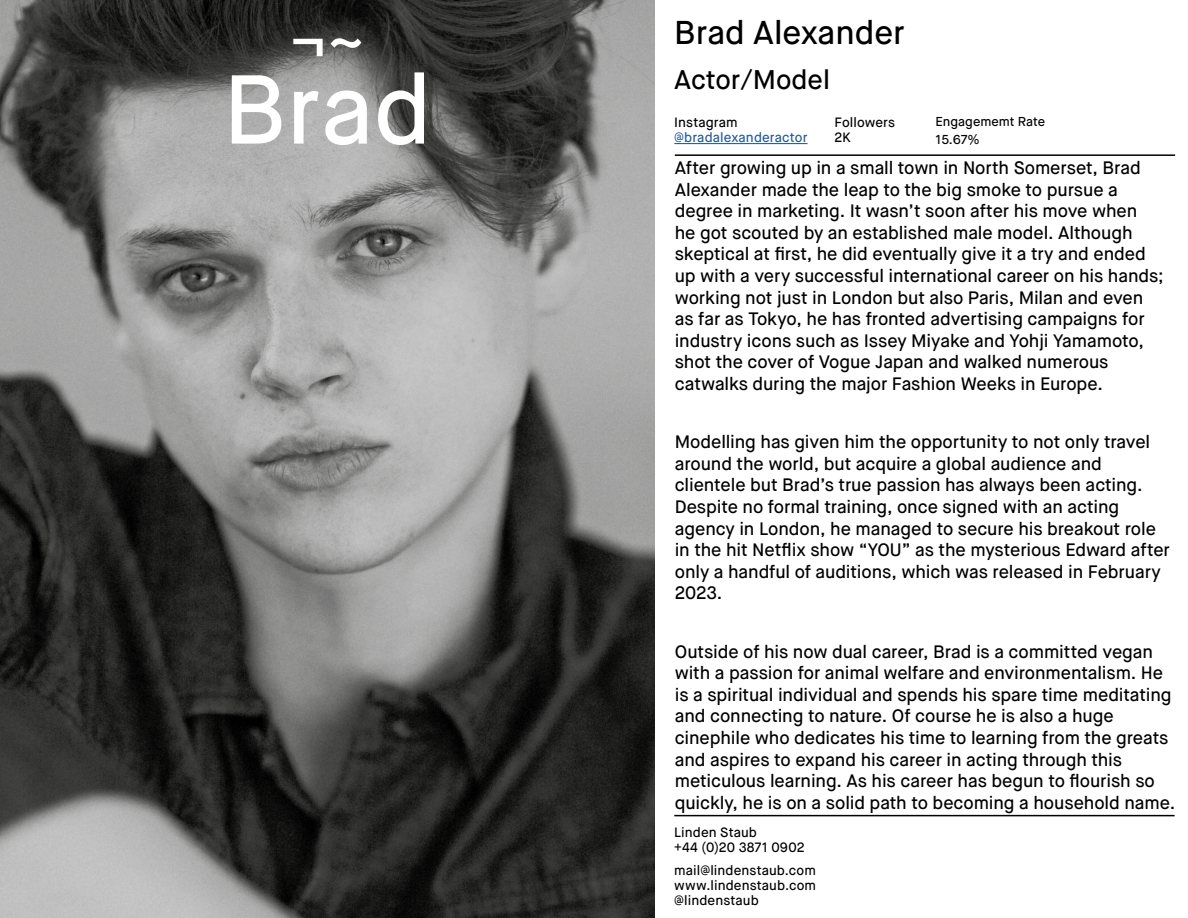
<style>
.page{position:relative;width:1188px;height:918px;background:#fff}
.page>*{position:absolute;margin:0;border:0;box-sizing:border-box;transform-origin:0 0}
.Maison_Neue_65_pt{font:500 97.5px "Maison Neue";color:#fff}
.t1{font:500 33px "Maison Neue";color:#000}
.t2{font:500 27px "Maison Neue";color:#000}
.Maison_Neue_9_pt{font:500 18px/21.6px "Maison Neue";letter-spacing:-.005em;color:#000}
.Maison_Neue_9_pt-2{font:500 13.5px/15px "Maison Neue";letter-spacing:.005em;color:#000}
.Maison_Neue_9_pt-3{font:500 13.5px/15px "Maison Neue";letter-spacing:.005em;color:#275b9b}
.t3{font:500 12.9px "Maison Neue";color:#000}
.s1{color:#000}
</style>
<div class="page">
<img style="left:0;top:0;width:655px;height:918px">
<svg style="left:293px;top:38px;width:68px;height:18px"></svg>
<hr style="left:675px;top:154px;width:500px;height:2px;background:#000">
<hr style="left:674px;top:815px;width:501px;height:1px;background:#000">
<hr style="left:674px;top:143px;width:134px;height:1px;background:#275b9b">
<p class="t1" style="left:674px;top:12px;width:232px">Brad Alexander</p>
<p class="Maison_Neue_65_pt" style="left:223px;top:48px;width:210px">Brad</p>
<p class="t2" style="left:674px;top:63px;width:157px">Actor/Model</p>
<p class="Maison_Neue_9_pt-3" style="left:674px;top:115px;width:135px"><span class="s1">Instagram </span>@bradalexanderactor</p>
<p class="Maison_Neue_9_pt-2" style="left:834px;top:115px;width:62px">Followers<br>2K</p>
<p class="t3" style="left:935px;top:113px;width:111px">Engagememt Rate</p>
<p class="t3" style="left:935px;top:131px;width:46px">15.67%</p>
<p class="Maison_Neue_9_pt" style="left:675px;top:157px;width:490px">After growing up in a small town in North Somerset, Brad Alexander made the leap to the big smoke to pursue a degree in marketing. It wasn’t soon after his move when<br>he got scouted by an established male model. Although skeptical at first, he did eventually give it a try and ended up with a very successful international career on his hands; working not just in London but also Paris, Milan and even as far as Tokyo, he has fronted advertising campaigns for industry icons such as Issey Miyake and Yohji Yamamoto, shot the cover of Vogue Japan and walked numerous catwalks during the major Fashion Weeks in Europe.</p>
<p class="Maison_Neue_9_pt" style="left:675px;top:431px;width:497px">Modelling has given him the opportunity to not only travel around the world, but acquire a global audience and clientele but Brad’s true passion has always been acting.<br>Despite no formal training, once signed with an acting agency in London, he managed to secure his breakout role in the hit Netflix show “YOU” as the mysterious Edward after only a handful of auditions, which was released in February 2023.</p>
<p class="Maison_Neue_9_pt" style="left:675px;top:641px;width:502px">Outside of his now dual career, Brad is a committed vegan with a passion for animal welfare and environmentalism. He is a spiritual individual and spends his spare time meditating and connecting to nature. Of course he is also a huge cinephile who dedicates his time to learning from the greats and aspires to expand his career in acting through this meticulous learning. As his career has begun to flourish so quickly, he is on a solid path to becoming a household name.</p>
<p class="Maison_Neue_9_pt-2" style="left:674px;top:825px;width:132px">Linden Staub<br>+44 (0)20 3871 0902</p>
<p class="Maison_Neue_9_pt-2" style="left:674px;top:863px;width:143px;text-align:justify">mail@lindenstaub.com www.lindenstaub.com @lindenstaub</p>
</div>
